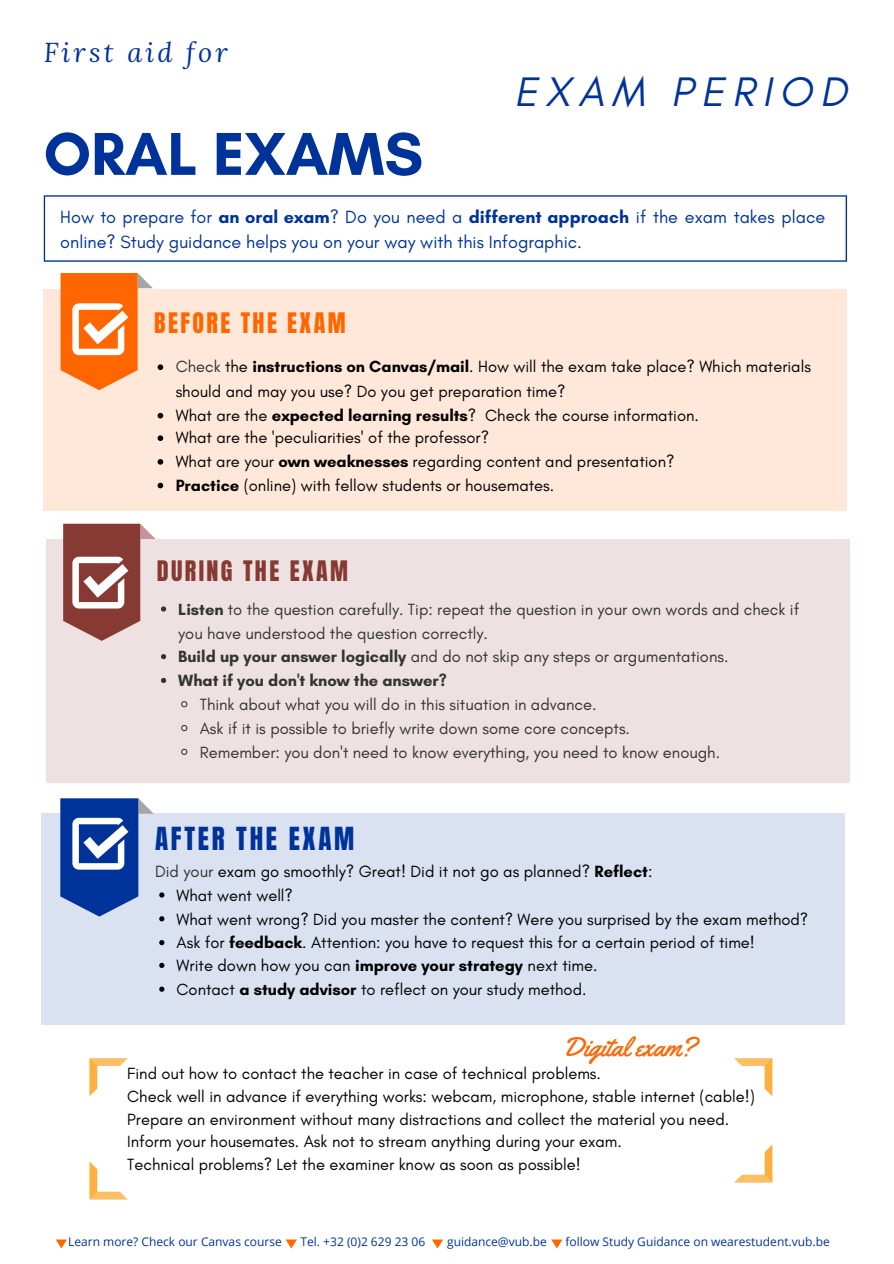
<style>
.page{position:relative;width:894px;height:1264px;background:#fff}
.page>*{position:absolute;margin:0;border:0;box-sizing:border-box;transform-origin:0 0}
.t1{font:700 61.5px "Glacial Indifference";color:#039}
.t2{font:italic 42px "Glacial Indifference";letter-spacing:.18em;color:#039}
.t3{font:27px "Anton";letter-spacing:.1em;color:#039}
.t4{font:27px "Yellowtail";color:#f60}
.t5{font:italic 27px "Lora";letter-spacing:.12em;color:#039}
.t6{font:24px "Anton";letter-spacing:.1em;color:#f60}
.t7{font:24px "Anton";letter-spacing:.1em;color:#873933}
.t8{font:18px/24.8px "Glacial Indifference";color:#039}
.t9{font:16.5px/23.7px "Glacial Indifference";color:#000}
.t10{font:16.5px/23.9px "Glacial Indifference";color:#333}
.t11{font:12px "Open Sans";color:#039}
.s1{font-weight:700}
.s2{color:#333}
</style>
<div class="page">
<svg style="left:44px;top:195px;width:802px;height:67px"></svg>
<div style="left:44px;top:289px;width:802px;height:222px;background:#ffe8da"></div>
<svg style="left:157px;top:413px;width:6px;height:5px"></svg>
<svg style="left:157px;top:435px;width:6px;height:6px"></svg>
<svg style="left:157px;top:459px;width:6px;height:5px"></svg>
<svg style="left:157px;top:482px;width:6px;height:6px"></svg>
<svg style="left:61px;top:273px;width:102px;height:117px"></svg>
<div style="left:46px;top:539px;width:803px;height:243px;background:#ede2e1"></div>
<svg style="left:161px;top:606px;width:5px;height:5px"></svg>
<svg style="left:161px;top:654px;width:5px;height:5px"></svg>
<svg style="left:161px;top:678px;width:5px;height:5px"></svg>
<svg style="left:181px;top:701px;width:7px;height:7px"></svg>
<svg style="left:181px;top:725px;width:7px;height:7px"></svg>
<svg style="left:181px;top:748px;width:7px;height:7px"></svg>
<svg style="left:63px;top:523px;width:92px;height:118px"></svg>
<div style="left:41px;top:813px;width:803px;height:212px;background:#dae1f0"></div>
<svg style="left:159px;top:940px;width:5px;height:5px"></svg>
<svg style="left:159px;top:962px;width:5px;height:6px"></svg>
<svg style="left:159px;top:986px;width:5px;height:6px"></svg>
<svg style="left:60px;top:798px;width:104px;height:123px"></svg>
<svg style="left:89px;top:1058px;width:39px;height:38px"></svg>
<svg style="left:89px;top:1161px;width:38px;height:38px"></svg>
<svg style="left:735px;top:1145px;width:37px;height:37px"></svg>
<svg style="left:734px;top:1058px;width:38px;height:38px"></svg>
<svg style="left:56px;top:1239px;width:11px;height:9px"></svg>
<svg style="left:285px;top:1239px;width:12px;height:9px"></svg>
<svg style="left:432px;top:1239px;width:11px;height:9px"></svg>
<svg style="left:551px;top:1239px;width:11px;height:9px"></svg>
<h3 class="t5" style="left:44px;top:34px;width:185px">First aid for</h3>
<h2 class="t2" style="left:514px;top:66px;width:334px">EXAM PERIOD</h2>
<h1 class="t1" style="left:44px;top:116px;width:381px">ORAL EXAMS</h1>
<p class="t8" style="left:60px;top:204px;width:766px">How to prepare for <span class="s1">an oral exam</span>? Do you need a <span class="s1">different approach</span> if the exam takes place online? Study guidance helps you on your way with this Infographic.</p>
<h3 class="t6" style="left:154px;top:305px;width:193px">BEFORE THE EXAM</h3>
<p class="t9" style="left:176px;top:355px;width:636px"><span class="s2">Check</span> the <span class="s1">instructions on Canvas/mail</span>. How will the exam take place? Which materials should and may you use? Do you get preparation time?<br>What are the <span class="s1">expected learning results</span>? Check the course information.<br>What are the 'peculiarities' of the professor?<br>What are your <span class="s1">own weaknesses</span> regarding content and presentation?<br><span class="s1">Practice</span> (online) with fellow students or housemates.</p>
<h3 class="t7" style="left:157px;top:553px;width:193px">DURING THE EXAM</h3>
<p class="t10" style="left:178px;top:597px;width:622px"><span class="s1">Listen</span> to the question carefully. Tip: repeat the question in your own words and check if you have understood the question correctly.<br><span class="s1">Build up your answer logically</span> and do not skip any steps or argumentations.<br><span class="s1">What if you don't know the answer?</span></p>
<p class="t10" style="left:200px;top:692px;width:521px">Think about what you will do in this situation in advance.<br>Ask if it is possible to briefly write down some core concepts.<br>Remember: you don't need to know everything, you need to know enough.</p>
<h3 class="t3" style="left:155px;top:819px;width:201px">AFTER THE EXAM</h3>
<p class="t9" style="left:155px;top:859px;width:498px"><span class="s2">Did your</span> exam go smoothly? Great! Did it not go as planned? <span class="s1">Reflect</span>:</p>
<p class="t9" style="left:176px;top:883px;width:633px">What went well?<br>What went wrong? Did you master the content? Were you surprised by the exam method?<br>Ask for <span class="s1">feedback</span>. Attention: you have to request this for a certain period of time!<br>Write down how you can <span class="s1">improve your strategy</span> next time.<br>Contact <span class="s1">a study advisor</span> to reflect on your study method.</p>
<h3 class="t4" style="left:562px;top:1029px;width:135px">Digital exam?</h3>
<p class="t9" style="left:127px;top:1062px;width:629px;line-height:22.5px">Find out how to contact the teacher in case of technical problems.<br>Check well in advance if everything works: webcam, microphone, stable internet (cable!)<br>Prepare an environment without many distractions and collect the material you need.<br>Inform your housemates. Ask not to stream anything during your exam.<br>Technical problems? Let the examiner know as soon as possible!</p>
<p class="t11" style="left:68px;top:1233px;width:215px">Learn more? Check our Canvas course</p>
<p class="t11" style="left:300px;top:1233px;width:126px">Tel. +32 (0)2 629 23 06</p>
<p class="t11" style="left:447px;top:1233px;width:101px">guidance@vub.be</p>
<p class="t11" style="left:565px;top:1233px;width:266px">follow Study Guidance on wearestudent.vub.be</p>
</div>
